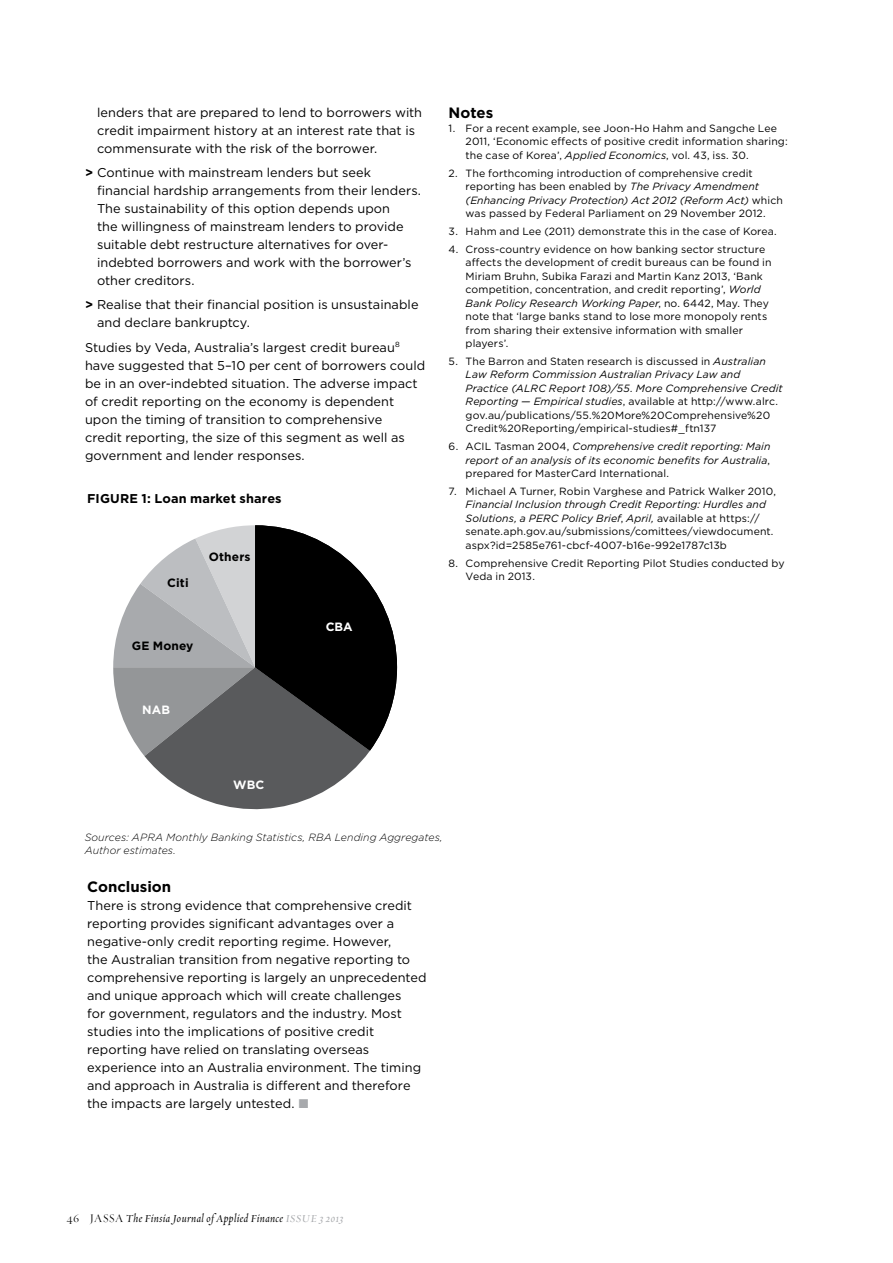
<style>
.page{position:relative;width:893px;height:1263px;background:#fff}
.page>*{position:absolute;margin:0;border:0;box-sizing:border-box;transform-origin:0 0}
.t1{font:700 15px "Gotham";color:#000}
.t2{font:12.75px/18px "Gotham";letter-spacing:.005em;color:#000}
.t3{font:700 12.75px "Gotham";letter-spacing:.01em;color:#000}
.t4{font:italic 12px "Requiem Display";letter-spacing:.035em;color:#000}
.t5{font:700 12px "Gotham";letter-spacing:.015em;color:#000}
.t6{font:700 12px "Gotham";letter-spacing:.005em;color:#fff}
.t7{font:10.5px/13.5px "Gotham";letter-spacing:.01em;color:#000}
.t8{font:italic 10.5px/13.5px "Gotham";letter-spacing:.01em;color:#000;text-align:justify}
.t9{font:italic 300 10.5px/13.5px "Gotham";letter-spacing:.005em;color:#000}
.s1{font-weight:700}
.s2{font-style:italic}
.s3{font-style:normal}
.s4{color:#a7a9ac}
.s5{font-family:"Requiem Fine Small Caps";font-style:normal}
</style>
<div class="page">
<svg style="left:113px;top:525px;width:284px;height:284px"></svg>
<p class="t2" style="left:97px;top:103px;width:327px">lenders that are prepared to lend to borrowers with credit impairment history at an interest rate that is commensurate with the risk of the borrower.</p>
<p class="t2" style="left:97px;top:163px;width:325px;text-indent:-12px"><span class="s1">&gt;</span> Continue with mainstream lenders but seek financial hardship arrangements from their lenders.<br>The sustainability of this option depends upon<br>the willingness of mainstream lenders to provide suitable debt restructure alternatives for over&shy;indebted borrowers and work with the borrower’s other creditors.</p>
<p class="t2" style="left:97px;top:296px;width:323px;text-indent:-12px"><span class="s1">&gt;</span> Realise that their financial position is unsustainable and declare bankruptcy.</p>
<p class="t2" style="left:85px;top:338px;width:342px">Studies by Veda, Australia’s largest credit bureau<sup>8 </sup>have suggested that 5–10 per cent of borrowers could be in an over-indebted situation. The adverse impact of credit reporting on the economy is dependent upon the timing of transition to comprehensive<br>credit reporting, the size of this segment as well as government and lender responses.</p>
<p class="t3" style="left:87px;top:490px;width:196px">FIGURE 1: Loan market shares</p>
<p class="t5" style="left:167px;top:575px;width:23px">Citi</p>
<p class="t5" style="left:209px;top:548px;width:43px">Others</p>
<p class="t5" style="left:132px;top:638px;width:63px">GE Money</p>
<p class="t6" style="left:142px;top:702px;width:29px">NAB</p>
<p class="t6" style="left:326px;top:618px;width:29px">CBA</p>
<h1 class="t1" style="left:449px;top:103px;width:46px">Notes</h1>
<p class="t7" style="left:466px;top:121px;width:324px;text-indent:-17px">1. For a recent example, see Joon-Ho Hahm and Sangche Lee<br>2011, ‘Economic effects of positive credit information sharing: the case of Korea’, <span class="s2">Applied Economics</span>, vol. 43, iss. 30.</p>
<p class="t7" style="left:466px;top:166px;width:319px;text-indent:-17px">2. The forthcoming introduction of comprehensive credit reporting has been enabled by <span class="s2">The Privacy Amendment (Enhancing Privacy Protection) Act 2012 (Reform Act)</span> which was passed by Federal Parliament on 29 November 2012.</p>
<p class="t7" style="left:449px;top:224px;width:330px">3. Hahm and Lee (2011) demonstrate this in the case of Korea.</p>
<p class="t7" style="left:466px;top:242px;width:307px;text-indent:-17px">4. Cross-country evidence on how banking sector structure affects the development of credit bureaus can be found in Miriam Bruhn, Subika Farazi and Martin Kanz 2013, ‘Bank competition, concentration, and credit reporting’, <span class="s2">World Bank Policy Research Working Paper</span>, no. 6442, May. They note that ‘large banks stand to lose more monopoly rents from sharing their extensive information with smaller players’.</p>
<p class="t7" style="left:466px;top:354px;width:319px;text-indent:-17px">5. The Barron and Staten research is discussed in <span class="s2">Australian Law Reform Commission Australian Privacy Law and Practice (ALRC Report 108)/55. More Comprehensive Credit Reporting — Empirical studies</span>, available at http://www.alrc. gov.au/publications/55.%20More%20Comprehensive%20<br>Credit%20Reporting/empirical-studies#_ftn137</p>
<p class="t8" style="left:466px;top:439px;width:306px;text-indent:-17px"><span class="s3">6. ACIL Tasman 2004,</span> Comprehensive credit reporting: Main report of an analysis of its economic benefits for Australia<span class="s3">, prepared for MasterCard International.</span></p>
<p class="t7" style="left:449px;top:484px;width:329px">7. Michael A Turner, Robin Varghese and Patrick Walker 2010,</p>
<p class="t7" style="left:466px;top:498px;width:309px"><span class="s2">Financial Inclusion through Credit Reporting: Hurdles and Solutions, a PERC Policy Brief</span>, <span class="s2">April,</span> available at https:// senate.aph.gov.au/submissions/comittees/viewdocument. aspx?id=2585e761-cbcf-4007-b16e-992e1787c13b</p>
<p class="t7" style="left:466px;top:556px;width:320px;text-indent:-17px">8. Comprehensive Credit Reporting Pilot Studies conducted by<br>Veda in 2013.</p>
<p class="t6" style="left:233px;top:777px;width:33px">WBC</p>
<p class="t9" style="left:85px;top:830px;width:360px">Sources: APRA Monthly Banking Statistics, RBA Lending Aggregates,<br>Author estimates.</p>
<h1 class="t1" style="left:87px;top:877px;width:86px">Conclusion</h1>
<p class="t2" style="left:87px;top:896px;width:341px">There is strong evidence that comprehensive credit reporting provides significant advantages over a negative-only credit reporting regime. However,<br>the Australian transition from negative reporting to comprehensive reporting is largely an unprecedented and unique approach which will create challenges<br>for government, regulators and the industry. Most studies into the implications of positive credit reporting have relied on translating overseas experience into an Australia environment. The timing and approach in Australia is different and therefore the impacts are largely untested. <span class="s4">■</span></p>
<p class="t4" style="left:67px;top:1210px;width:278px"><span class="s5">46 JASSA</span> The Finsia Journal of Applied Finance <span class="s4">Issue 3 2013</span></p>
</div>
